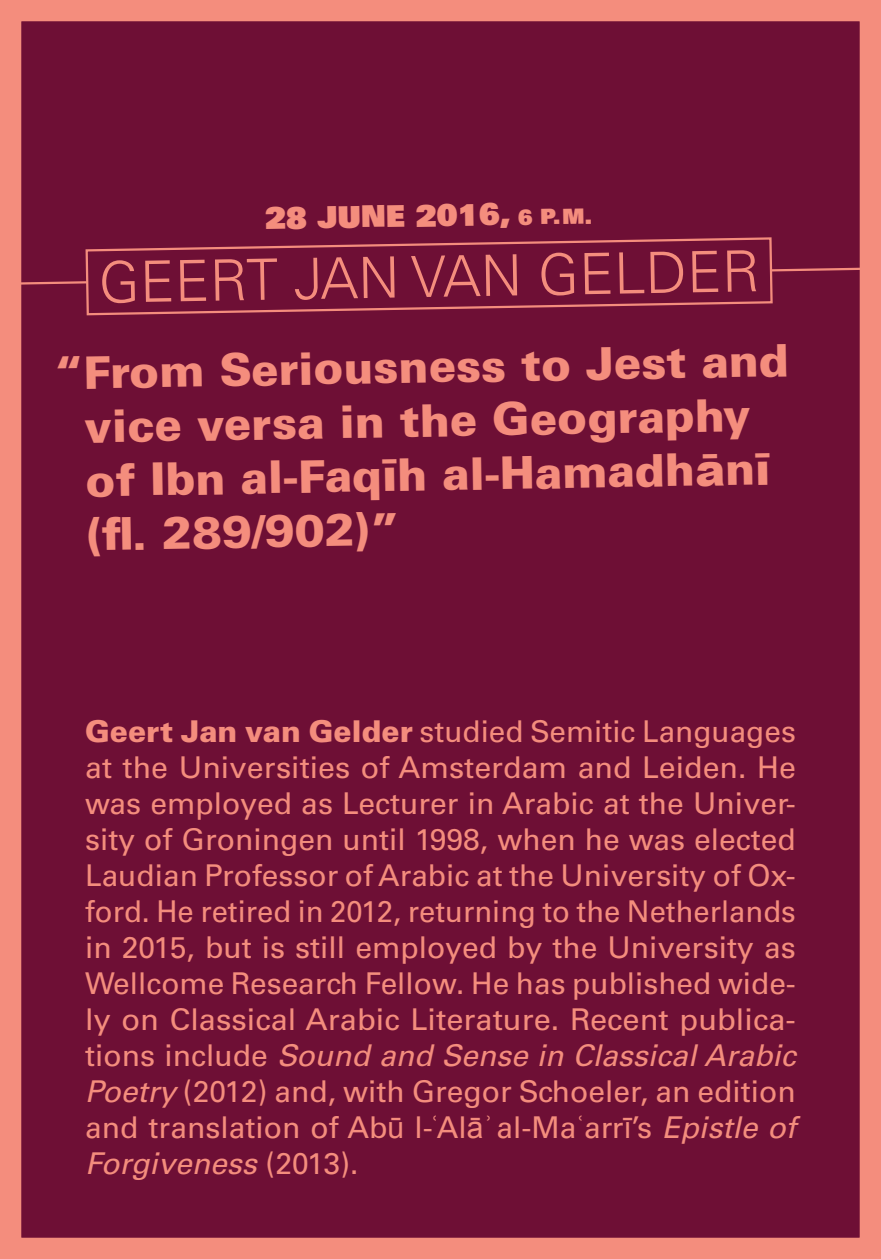
<style>
.page{position:relative;width:881px;height:1259px;background:#fff}
.page>*{position:absolute;margin:0;border:0;box-sizing:border-box;transform-origin:0 0}
.t1{font:300 57px "Univers LT Std";color:#f48d7d}
.t2{font:900 45px/54px "Univers LT Std";color:#f48d7d}
.t3{font:30px/36px "Univers LT Std";color:#f48d7d;text-align:justify}
.t4{font:30px "Univers LT Std X Black";color:#f48d7d}
.s1{font-size:21px}
.s2{font-family:"Arial"}
.s3{font-weight:900}
.s4{font-style:italic}
</style>
<div class="page">
<div style="left:0;top:0;width:880px;height:1259px;background:#6e0f35"></div>
<div style="left:0;top:0;width:880px;height:1259px;border:21px solid #f48d7d"></div>
<svg style="left:0;top:266px;width:877px;height:64px"></svg>
<svg style="left:84px;top:237px;width:689px;height:79px"></svg>
<p class="t4" style="left:264px;top:199px;width:328px;rotate:-1deg">28 JUNE 2016, <span class="s1">6 P.M.</span></p>
<h1 class="t1" style="left:98px;top:248px;width:662px;rotate:-1deg">GEERT JAN VAN GELDER</h1>
<h2 class="t2" style="left:83px;top:345px;width:706px;text-indent:-30px;rotate:-1deg">“From Seriousness to Jest and vice versa in the Geography of Ibn al-Faq<span class="s2">ī</span>h al-Hamadh<span class="s2">ā</span>n<span class="s2">ī </span>(fl . 289/902)”</h2>
<p class="t3" style="left:85px;top:713px;width:712px"><span class="s3">Geert Jan van Gelder</span> studied Semitic Languages at the Universities of Amsterdam and Leiden. He was employed as Lecturer in Arabic at the Univer&shy;sity of Groningen until 1998, when he was elected Laudian Professor of Arabic at the University of Ox&shy;ford. He retired in 2012, returning to the Netherlands in 2015, but is still employed by the University as Wellcome Research Fellow. He has published wide&shy;ly on Classical Arabic Literature. Recent publica&shy;tions include <span class="s4">Sound and Sense in Classical Arabic Poetry</span> (2012) and, with Gregor Schoeler, an edition and translation of Ab<span class="s2">ū</span> l-<span class="s2">ʿ</span>Al<span class="s2">āʾ</span> al-Ma<span class="s2">ʿ</span>arr<span class="s2">ī</span>’s <span class="s4">Epistle of Forgiveness</span> (2013).</p>
</div>
